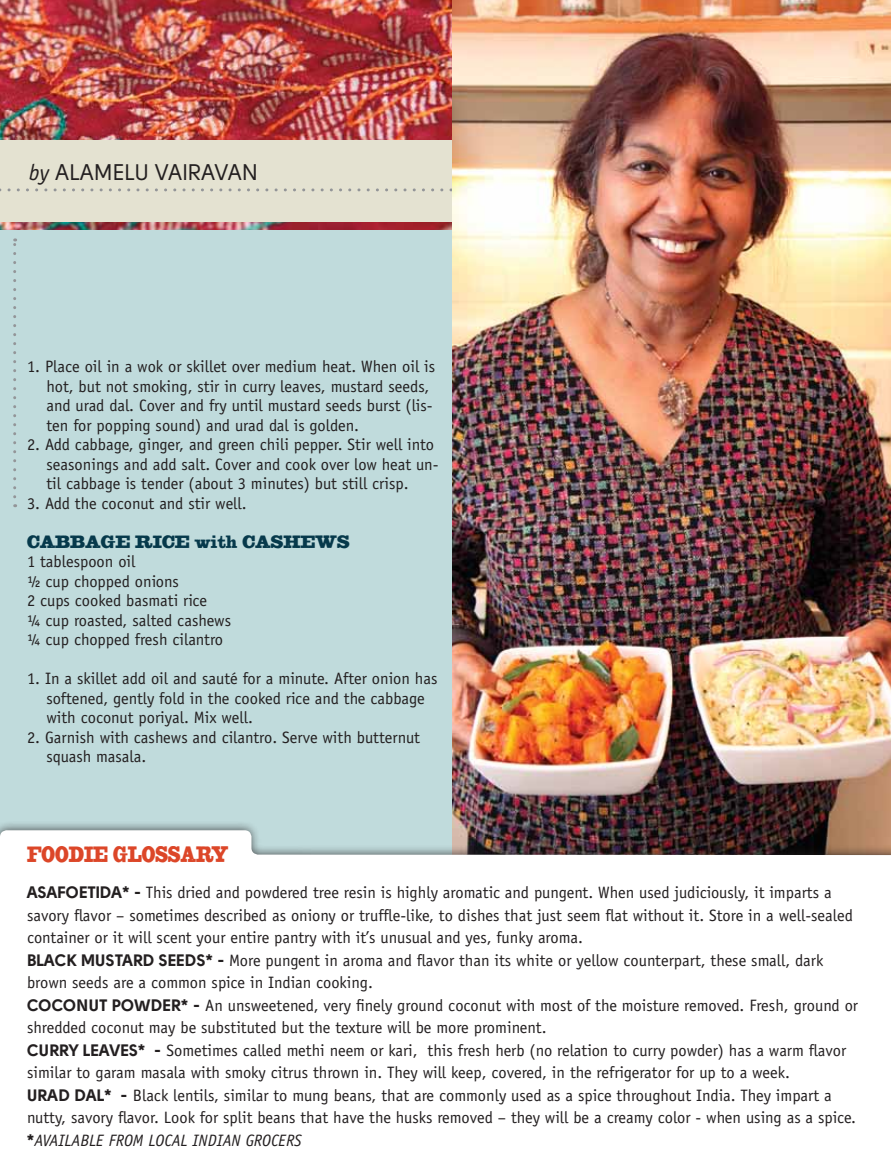
<style>
.page{position:relative;width:891px;height:1175px;background:#fff}
.page>*{position:absolute;margin:0;border:0;box-sizing:border-box;transform-origin:0 0}
.t1{font:24.3px "Bootstrap Alternate";color:#dc4628;scale:.8 1}
.t2{font:22.5px "Solomon";color:#231f20}
.t3{font:19.5px "Bootstrap Alternate";color:#06394b}
.t4{font:16.5px/19.5px "Officina Sans Std";color:#231f20}
.s1{font-family:"Officina Sans Std";font-style:italic}
.s2{font-family:"Solomon";font-weight:900}
.s3{font-style:italic}
</style>
<div class="page">
<img style="left:0;top:0;width:452px;height:230px">
<div style="left:0;top:230px;width:891px;height:882px;background:#c0dbdc"></div>
<div style="left:0;top:140px;width:891px;height:81px;background:#e4e2d1"></div>
<svg style="left:0;top:188px;width:451px;height:3px"></svg>
<svg style="left:13px;top:238px;width:3px;height:259px"></svg>
<img style="left:452px;top:0;width:439px;height:820px">
<div style="left:0;top:820px;width:891px;height:354px;background:#231f20;opacity:.75"></div>
<div style="left:0;top:830px;width:891px;height:344px;background:#fff"></div>
<h2 class="t2" style="left:29px;top:160px;width:231px"><span class="s1">by</span> ALAMELU VAIRAVAN</h2>
<p class="t4" style="left:47px;top:357px;width:390px;text-indent:-20px">1. Place oil in a wok or skillet over medium heat. When oil is hot, but not smoking, stir in curry leaves, mustard seeds, and urad dal. Cover and fry until mustard seeds burst (lis&shy;ten for popping sound) and urad dal is golden.</p>
<p class="t4" style="left:47px;top:435px;width:394px;text-indent:-20px">2. Add cabbage, ginger, and green chili pepper. Stir well into seasonings and add salt. Cover and cook over low heat un&shy;til cabbage is tender (about 3 minutes) but still crisp.</p>
<p class="t4" style="left:27px;top:493px;width:221px">3. Add the coconut and stir well.</p>
<p class="t3" style="left:27px;top:531px;width:324px">CABBAGE RICE with CASHEWS</p>
<p class="t4" style="left:27px;top:552px;width:206px">1 tablespoon oil<br>½ cup chopped onions<br>2 cups cooked basmati rice<br>¼ cup roasted, salted cashews ¼ cup chopped fresh cilantro</p>
<p class="t4" style="left:47px;top:669px;width:392px;text-indent:-20px">1. In a skillet add oil and sauté for a minute. After onion has softened, gently fold in the cooked rice and the cabbage with coconut poriyal. Mix well.</p>
<p class="t4" style="left:47px;top:727px;width:375px;text-indent:-20px">2. Garnish with cashews and cilantro. Serve with butternut squash masala.</p>
<h1 class="t1" style="left:27px;top:841px;width:253px">FOODIE GLOSSARY</h1>
<p class="t4" style="left:27px;top:881px;width:833px;line-height:22.5px"><span class="s2">ASAFOETIDA* -</span> This dried and powdered tree resin is highly aromatic and pungent. When used judiciously, it imparts a savory flavor – sometimes described as oniony or truffle-like, to dishes that just seem flat without it. Store in a well-sealed container or it will scent your entire pantry with it’s unusual and yes, funky aroma.<br><span class="s2">BLACK MUSTARD SEEDS* -</span> More pungent in aroma and flavor than its white or yellow counterpart, these small, dark brown seeds are a common spice in Indian cooking.<br><span class="s2">COCONUT POWDER* -</span> An unsweetened, very finely ground coconut with most of the moisture removed. Fresh, ground or shredded coconut may be substituted but the texture will be more prominent.<br><span class="s2">CURRY LEAVES* -</span> Sometimes called methi neem or kari, this fresh herb (no relation to curry powder) has a warm flavor similar to garam masala with smoky citrus thrown in. They will keep, covered, in the refrigerator for up to a week.<br><span class="s2">URAD DAL* -</span> Black lentils, similar to mung beans, that are commonly used as a spice throughout India. They impart a nutty, savory flavor. Look for split beans that have the husks removed – they will be a creamy color - when using as a spice. <span class="s2">*</span><span class="s3">AVAILABLE FROM LOCAL INDIAN GROCERS</span></p>
</div>
